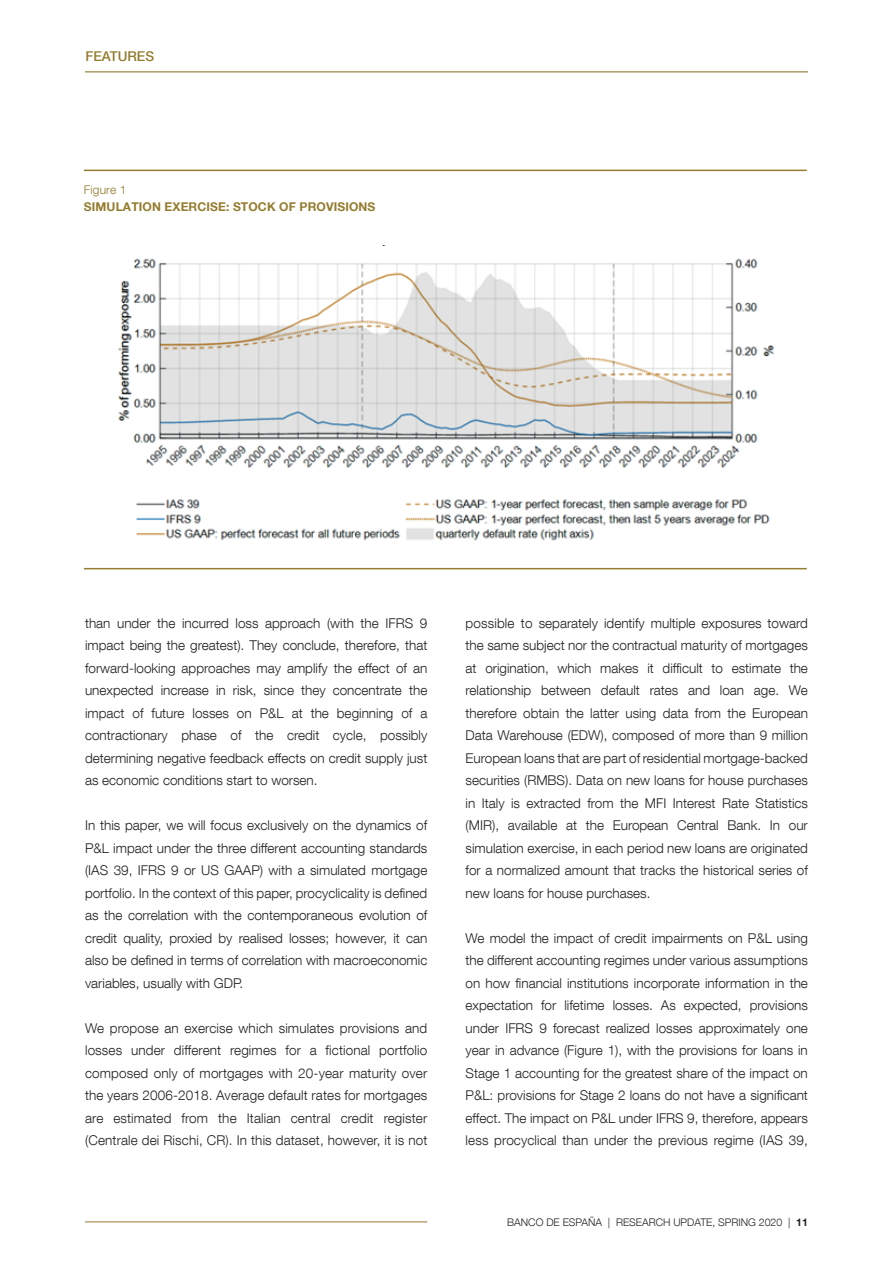
<style>
.page{position:relative;width:893px;height:1263px;background:#fff}
.page>*{position:absolute;margin:0;border:0;box-sizing:border-box;transform-origin:0 0}
.t1{font:300 13.5px/22.5px "Bd E Neue Helvetica";color:#231f20;text-align:justify}
.t2{font:500 13.5px "Bd E Neue Helvetica";color:#947c2f}
.t3{font:700 12px "Bd E Neue Helvetica";letter-spacing:.01em;color:#947c2f}
.t4{font:300 12px "Bd E Neue Helvetica";letter-spacing:.01em;color:#947c2f}
.t5{font:300 10.5px "Bd E Neue Helvetica";color:#231f20}
.s1{font-weight:700}
</style>
<div class="page">
<hr style="left:85px;top:1221px;width:342px;height:1px;background:#947c2f">
<hr style="left:85px;top:71px;width:723px;height:1px;background:#947c2f">
<hr style="left:84px;top:170px;width:723px;height:1px;background:#947c2f">
<hr style="left:84px;top:568px;width:723px;height:1px;background:#947c2f">
<img style="left:136px;top:499px;width:634px;height:42px">
<img style="left:118px;top:258px;width:657px;height:210px">
<p class="t2" style="left:85px;top:48px;width:70px">FEATURES</p>
<p class="t4" style="left:84px;top:182px;width:44px">Figure 1</p>
<p class="t3" style="left:84px;top:199px;width:293px">SIMULATION EXERCISE: STOCK OF PROVISIONS</p>
<p class="t1" style="left:85px;top:611px;width:344px">than under the incurred loss approach (with the IFRS 9 impact being the greatest). They conclude, therefore, that forward-looking approaches may amplify the effect of an unexpected increase in risk, since they concentrate the impact of future losses on P&amp;L at the beginning of a contractionary phase of the credit cycle, possibly determining negative feedback effects on credit supply just as economic conditions start to worsen.</p>
<p class="t1" style="left:85px;top:814px;width:344px">In this paper, we will focus exclusively on the dynamics of P&amp;L impact under the three different accounting standards (IAS 39, IFRS 9 or US GAAP) with a simulated mortgage portfolio. In the context of this paper, procyclicality is defined as the correlation with the contemporaneous evolution of credit quality, proxied by realised losses; however, it can also be defined in terms of correlation with macroeconomic variables, usually with GDP.</p>
<p class="t1" style="left:85px;top:1016px;width:344px">We propose an exercise which simulates provisions and losses under different regimes for a fictional portfolio composed only of mortgages with 20-year maturity over the years 2006-2018. Average default rates for mortgages are estimated from the Italian central credit register (Centrale dei Rischi, CR). In this dataset, however, it is not</p>
<p class="t1" style="left:466px;top:611px;width:344px">possible to separately identify multiple exposures toward the same subject nor the contractual maturity of mortgages at origination, which makes it difficult to estimate the relationship between default rates and loan age. We therefore obtain the latter using data from the European Data Warehouse (EDW), composed of more than 9 million European loans that are part of residential mortgage-backed securities (RMBS). Data on new loans for house purchases in Italy is extracted from the MFI Interest Rate Statistics (MIR), available at the European Central Bank. In our simulation exercise, in each period new loans are originated for a normalized amount that tracks the historical series of new loans for house purchases.</p>
<p class="t1" style="left:466px;top:926px;width:344px">We model the impact of credit impairments on P&amp;L using the different accounting regimes under various assumptions on how financial institutions incorporate information in the expectation for lifetime losses. As expected, provisions under IFRS 9 forecast realized losses approximately one year in advance (Figure 1), with the provisions for loans in Stage 1 accounting for the greatest share of the impact on P&amp;L: provisions for Stage 2 loans do not have a significant effect. The impact on P&amp;L under IFRS 9, therefore, appears less procyclical than under the previous regime (IAS 39,</p>
<p class="t5" style="left:507px;top:1216px;width:124px">BANCO DE ESPAÑA | Researc</p>
<p class="t5" style="left:663px;top:1216px;width:146px">h UPDATE, SPRING 2020 | <span class="s1">11</span></p>
</div>
